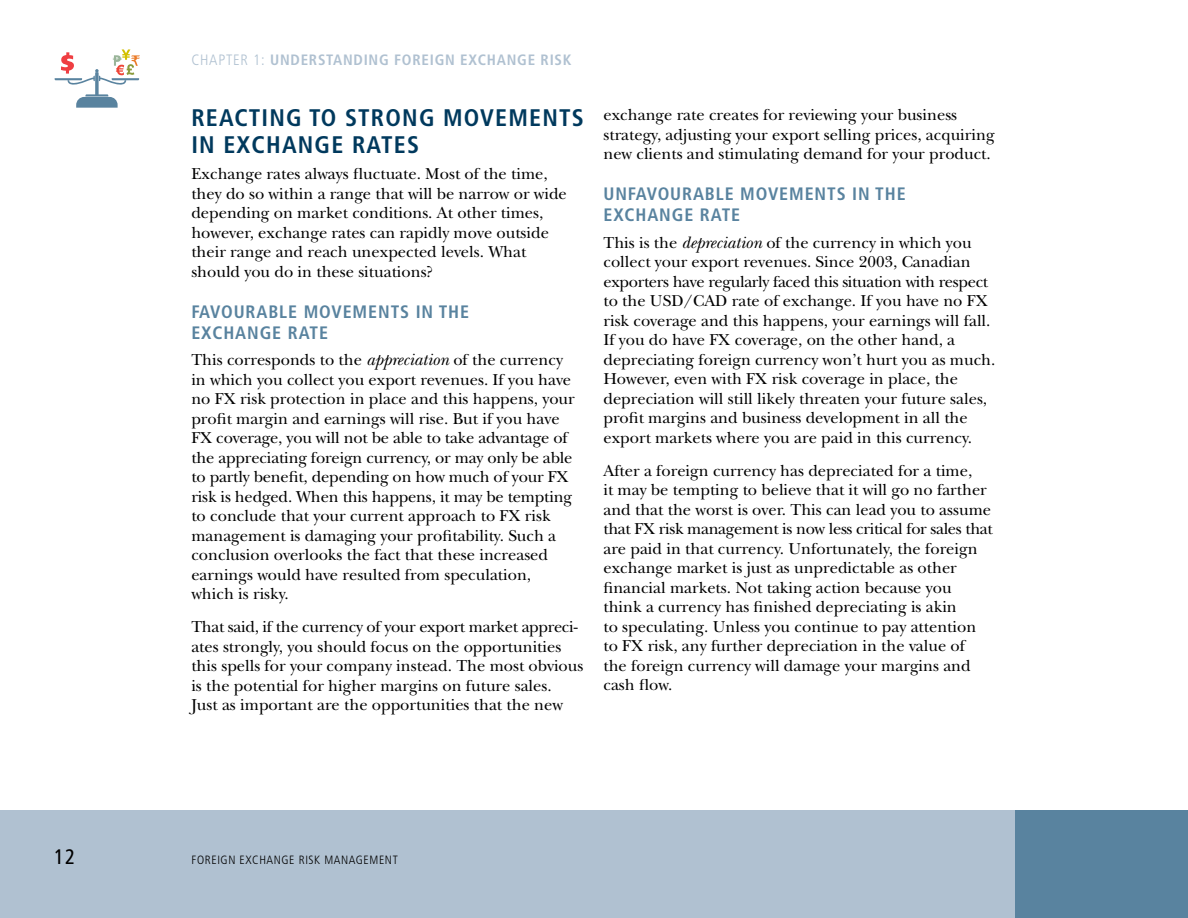
<style>
.page{position:relative;width:1188px;height:918px;background:#fff}
.page>*{position:absolute;margin:0;border:0;box-sizing:border-box;transform-origin:0 0}
.t1{font:700 condensed 24px/27px "Frutiger LT";letter-spacing:.05em;color:#00395d}
.t2{font:condensed 21px "Frutiger LT";color:#000}
.t3{font:700 condensed 18px/21px "Frutiger LT";letter-spacing:.05em;color:#59839f}
.t4{font:16.5px/19.5px "New Baskerville";color:#000}
.t5{font:700 condensed 15px "Frutiger LT";letter-spacing:.05em;color:#b0c1d1}
.t6{font:300 condensed 15px "Frutiger LT";color:#b0c1d1}
.t7{font:300 condensed 12px "Frutiger LT";letter-spacing:.05em;color:#000}
.s1{font-weight:300}
.s2{font-style:italic;font-size:17.25px}
</style>
<div class="page">
<div style="left:0;top:810px;width:1188px;height:108px;background:#b0c1d1"></div>
<div style="left:1016px;top:810px;width:172px;height:108px;background:#59839f"></div>
<svg style="left:95px;top:72px;width:4px;height:24px"></svg>
<svg style="left:76px;top:94px;width:42px;height:14px"></svg>
<svg style="left:55px;top:49px;width:85px;height:36px"></svg>
<p class="t6" style="left:191px;top:52px;width:43px">CHAPTER</p>
<p class="t5" style="left:253px;top:51px;width:320px"><span class="s1">1:</span> UNDERSTANDING FOREIGN EXCHANGE RISK</p>
<h1 class="t1" style="left:191px;top:104px;width:394px">REACTING TO STRONG MOVEMENTS<br>IN EXCHANGE RATES</h1>
<p class="t4" style="left:191px;top:164px;width:377px">Exchange rates always fluctuate. Most of the time, they do so within a range that will be narrow or wide depending on market conditions. At other times, however, exchange rates can rapidly move outside their range and reach unexpected levels. What should you do in these situations?</p>
<p class="t3" style="left:191px;top:301px;width:279px">FAVOURABLE MOVEMENTS IN THE<br>EXCHANGE RATE</p>
<p class="t4" style="left:191px;top:350px;width:385px">This corresponds to the <span class="s2">appreciation</span> of the currency in which you collect you export revenues. If you have no FX risk protection in place and this happens, your profit margin and earnings will rise. But if you have FX coverage, you will not be able to take advantage of the appreciating foreign currency, or may only be able to partly benefit, depending on how much of your FX risk is hedged. When this happens, it may be tempting to conclude that your current approach to FX risk management is damaging your profitability. Such a conclusion overlooks the fact that these increased earnings would have resulted from speculation, which is risky.</p>
<p class="t4" style="left:191px;top:617px;width:394px">That said, if the currency of your export market appreci&shy;ates strongly, you should focus on the opportunities this spells for your company instead. The most obvious is the potential for higher margins on future sales.<br>Just as important are the opportunities that the new</p>
<p class="t4" style="left:603px;top:105px;width:393px">exchange rate creates for reviewing your business strategy, adjusting your export selling prices, acquiring new clients and stimulating demand for your product.</p>
<p class="t3" style="left:603px;top:184px;width:304px">UNFAVOURABLE MOVEMENTS IN THE<br>EXCHANGE RATE</p>
<p class="t4" style="left:603px;top:233px;width:394px">This is the <span class="s2">depreciation</span> of the currency in which you collect your export revenues. Since 2003, Canadian exporters have regularly faced this situation with respect to the USD/CAD rate of exchange. If you have no FX risk coverage and this happens, your earnings will fall.<br>If you do have FX coverage, on the other hand, a depreciating foreign currency won’t hurt you as much.<br>However, even with FX risk coverage in place, the depreciation will still likely threaten your future sales, profit margins and business development in all the export markets where you are paid in this currency.</p>
<p class="t4" style="left:603px;top:461px;width:391px">After a foreign currency has depreciated for a time,<br>it may be tempting to believe that it will go no farther and that the worst is over. This can lead you to assume that FX risk management is now less critical for sales that are paid in that currency. Unfortunately, the foreign exchange market is just as unpredictable as other financial markets. Not taking action because you think a currency has finished depreciating is akin<br>to speculating. Unless you continue to pay attention to FX risk, any further depreciation in the value of<br>the foreign currency will damage your margins and cash flow.</p>
<p class="t2" style="left:54px;top:844px;width:23px">12</p>
<p class="t7" style="left:192px;top:853px;width:208px">FOREIGN EXCHANGE RISK MANAGEMENT</p>
</div>
